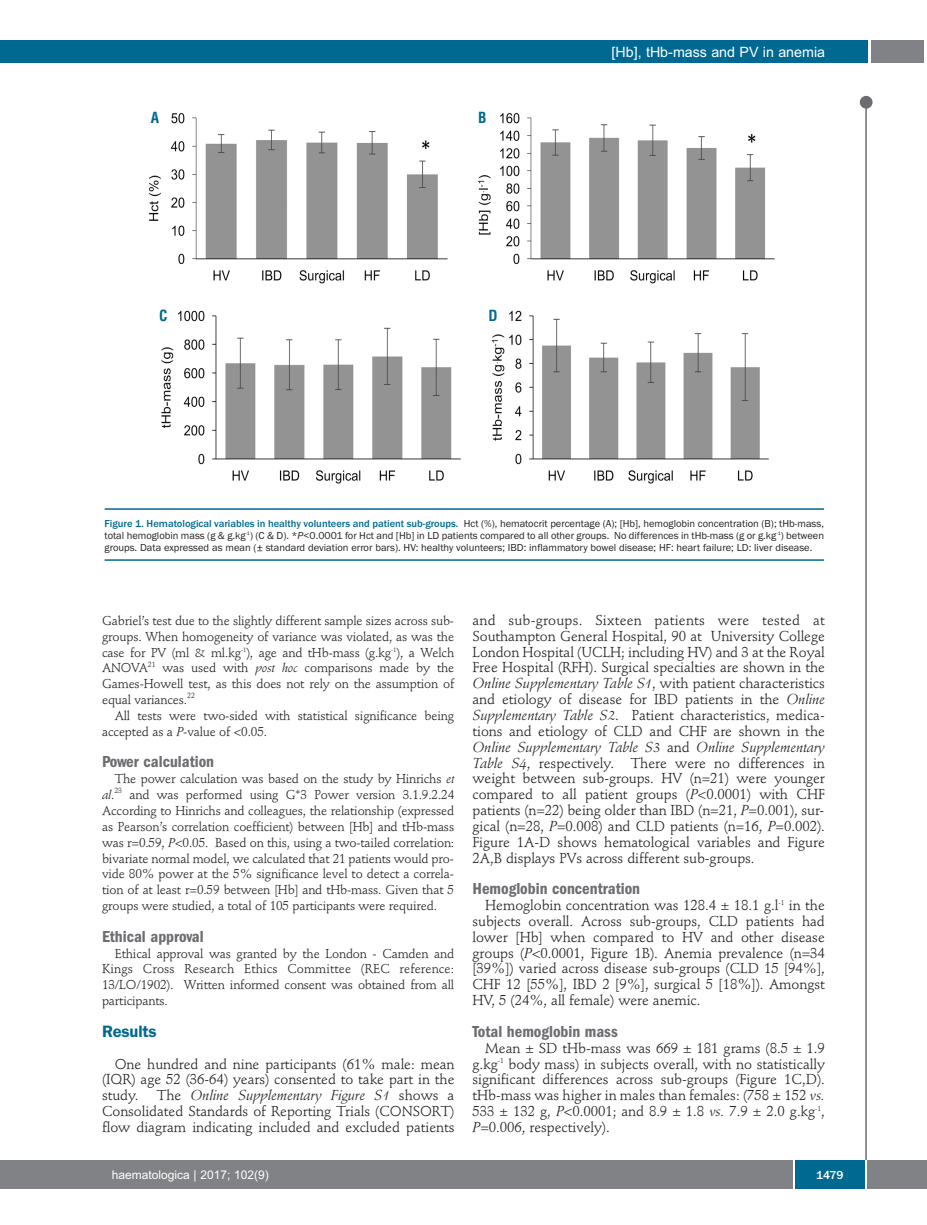
<style>
.page{position:relative;width:927px;height:1225px;background:#fff}
.page>*{position:absolute;margin:0;border:0;box-sizing:border-box;transform-origin:0 0}
.t1{font:600 condensed 16.5px "Franklin Gothic";color:#6c6d70}
.t2{font:600 16.5px "Franklin Gothic";letter-spacing:-.01em;color:#006991}
.t3{font:700 condensed 15px "Helvetica";color:#006991}
.t4{font:14.25px/15.9px "Stempel Schneidler";letter-spacing:-.005em;color:#231f20;text-align:justify}
.t5{font:14.25px "Arial";color:#fff}
.t6{font:12.75px/15.9px "Stempel Schneidler";letter-spacing:-.015em;color:#231f20;text-align:justify}
.t7{font:12px "Arial";color:#fff}
.t8{font:500 12px "Franklin Gothic";color:#fff}
.t9{font:10.5px/12px "Franklin Gothic";color:#231f20;text-align:justify}
.s1{font-weight:500;color:#006991}
.s2{font-style:italic}
</style>
<div class="page">
<div style="left:860px;top:96px;width:12px;height:13px;background:#6c6d70;border-radius:50%"></div>
<hr style="left:865px;top:98px;width:2px;height:1062px;background:#6c6d70">
<div style="left:871px;top:40px;width:52px;height:22px;background:#808285"></div>
<div style="left:18px;top:40px;width:849px;height:22px;background:#006991"></div>
<div style="left:17px;top:1160px;width:910px;height:28px;background:#808285"></div>
<div style="left:795px;top:1160px;width:70px;height:28px;background:#006991"></div>
<hr style="left:793px;top:1160px;width:2px;height:28px;background:#fff">
<hr style="left:865px;top:1160px;width:2px;height:28px;background:#fff">
<div style="left:0;top:40px;width:19px;height:22px;background:#006991"></div>
<div style="left:0;top:1160px;width:18px;height:28px;background:#808285"></div>
<img style="left:149px;top:112px;width:626px;height:372px">
<hr style="left:105px;top:508px;width:719px;height:2px;background:#006991">
<hr style="left:105px;top:559px;width:719px;height:2px;background:#006991">
<p class="t3" style="left:151px;top:109px;width:10px">A</p>
<p class="t3" style="left:478px;top:109px;width:10px">B</p>
<p class="t3" style="left:159px;top:307px;width:10px">C</p>
<p class="t3" style="left:488px;top:307px;width:11px">D</p>
<p class="t5" style="left:612px;top:44px;width:215px">[Hb], tHb-mass and PV in anemia</p>
<p class="t9" style="left:105px;top:517px;width:721px"><span class="s1">Figure 1. Hematological variables in healthy volunteers and patient sub-groups.</span> Hct (%), hematocrit percentage (A); [Hb], hemoglobin concentration (B); tHb-mass, total hemoglobin mass (g &amp; g.kg<sup>-1</sup>) (C &amp; D). *<span class="s2">P</span>&lt;0.0001 for Hct and [Hb] in LD patients compared to all other groups. No differences in tHb-mass (g or g.kg<sup>-1</sup>) between groups. Data expressed as mean (± standard deviation error bars). HV: healthy volunteers; IBD: inflammatory bowel disease; HF: heart failure; LD: liver disease.</p>
<p class="t6" style="left:102px;top:614px;width:354px">Gabriel’s test due to the slightly different sample sizes across sub&shy;groups. When homogeneity of variance was violated, as was the case for PV (ml &amp; ml.kg<sup>-1</sup>), age and tHb-mass (g.kg<sup>-1</sup>), a Welch ANOVA<sup>21</sup> was used with <span class="s2">post hoc</span> comparisons made by the Games-Howell test, as this does not rely on the assumption of equal variances.<sup>22</sup></p>
<p class="t6" style="left:102px;top:709px;width:354px;text-indent:13px">All tests were two-sided with statistical significance being accepted as a <span class="s2">P</span>-value of &lt;0.05.</p>
<p class="t1" style="left:102px;top:756px;width:114px">Power calculation</p>
<p class="t6" style="left:102px;top:772px;width:354px;text-indent:13px">The power calculation was based on the study by Hinrichs <span class="s2">et al</span>.<sup>23</sup> and was performed using G*3 Power version 3.1.9.2.24<br>According to Hinrichs and colleagues, the relationship (expressed as Pearson’s correlation coefficient) between [Hb] and tHb-mass was r=0.59, <span class="s2">P</span>&lt;0.05. Based on this, using a two-tailed correlation: bivariate normal model, we calculated that 21 patients would pro&shy;vide 80% power at the 5% significance level to detect a correla&shy;tion of at least r=0.59 between [Hb] and tHb-mass. Given that 5 groups were studied, a total of 105 participants were required.</p>
<p class="t1" style="left:102px;top:930px;width:103px">Ethical approval</p>
<p class="t6" style="left:102px;top:946px;width:354px;text-indent:13px">Ethical approval was granted by the London - Camden and Kings Cross Research Ethics Committee (REC reference:<br>13/LO/1902). Written informed consent was obtained from all participants.</p>
<p class="t2" style="left:102px;top:1025px;width:56px">Results</p>
<p class="t4" style="left:102px;top:1057px;width:354px;text-indent:13px">One hundred and nine participants (61% male: mean (IQR) age 52 (36-64) years) consented to take part in the study.</p>
<p class="t4" style="left:102px;top:1088px;width:354px;text-indent:55px">The <span class="s2">Online Supplementary Figure S1</span> shows a Consolidated Standards of Reporting Trials (CONSORT) flow diagram indicating included and excluded patients</p>
<p class="t4" style="left:472px;top:613px;width:354px">and sub-groups. Sixteen patients were tested at Southampton General Hospital, 90 at University College London Hospital (UCLH; including HV) and 3 at the Royal Free Hospital (RFH). Surgical specialties are shown in the <span class="s2">Online Supplementary Table S1</span>, with patient characteristics and etiology of disease for IBD patients in the <span class="s2">Online Supplementary Table S2</span>. Patient characteristics, medica&shy;tions and etiology of CLD and CHF are shown in the <span class="s2">Online Supplementary Table S3</span> and <span class="s2">Online Supplementary Table S4</span>, respectively. There were no differences in weight between sub-groups. HV (n=21) were younger compared to all patient groups (<span class="s2">P</span>&lt;0.0001) with CHF patients (n=22) being older than IBD (n=21, <span class="s2">P</span>=0.001), sur&shy;gical (n=28, <span class="s2">P</span>=0.008) and CLD patients (n=16, <span class="s2">P</span>=0.002).<br>Figure 1A-D shows hematological variables and Figure 2A,B displays PVs across different sub-groups.</p>
<p class="t1" style="left:472px;top:883px;width:169px">Hemoglobin concentration</p>
<p class="t4" style="left:472px;top:898px;width:354px;text-indent:13px">Hemoglobin concentration was 128.4 ± 18.1 g.l<sup>-1</sup> in the subjects overall. Across sub-groups, CLD patients had lower [Hb] when compared to HV and other disease groups (<span class="s2">P</span>&lt;0.0001, Figure 1B). Anemia prevalence (n=34 [39%]) varied across disease sub-groups (CLD 15 [94%], CHF 12 [55%], IBD 2 [9%], surgical 5 [18%]). Amongst HV, 5 (24%, all female) were anemic.</p>
<p class="t1" style="left:472px;top:1025px;width:147px">Total hemoglobin mass</p>
<p class="t4" style="left:472px;top:1041px;width:354px;text-indent:13px">Mean ± SD tHb-mass was 669 ± 181 grams (8.5 ± 1.9 g.kg<sup>-1</sup> body mass) in subjects overall, with no statistically significant differences across sub-groups (Figure 1C,D). tHb-mass was higher in males than females: (758 ± 152 <span class="s2">vs.<br></span>533 ± 132 g, <span class="s2">P</span>&lt;0.0001; and 8.9 ± 1.8 <span class="s2">vs.</span> 7.9 ± 2.0 g.kg<sup>-1</sup>, <span class="s2">P</span>=0.006, respectively).</p>
<p class="t7" style="left:112px;top:1167px;width:158px">haematologica | 2017; 102(9)</p>
<p class="t8" style="left:816px;top:1167px;width:29px">1479</p>
</div>
